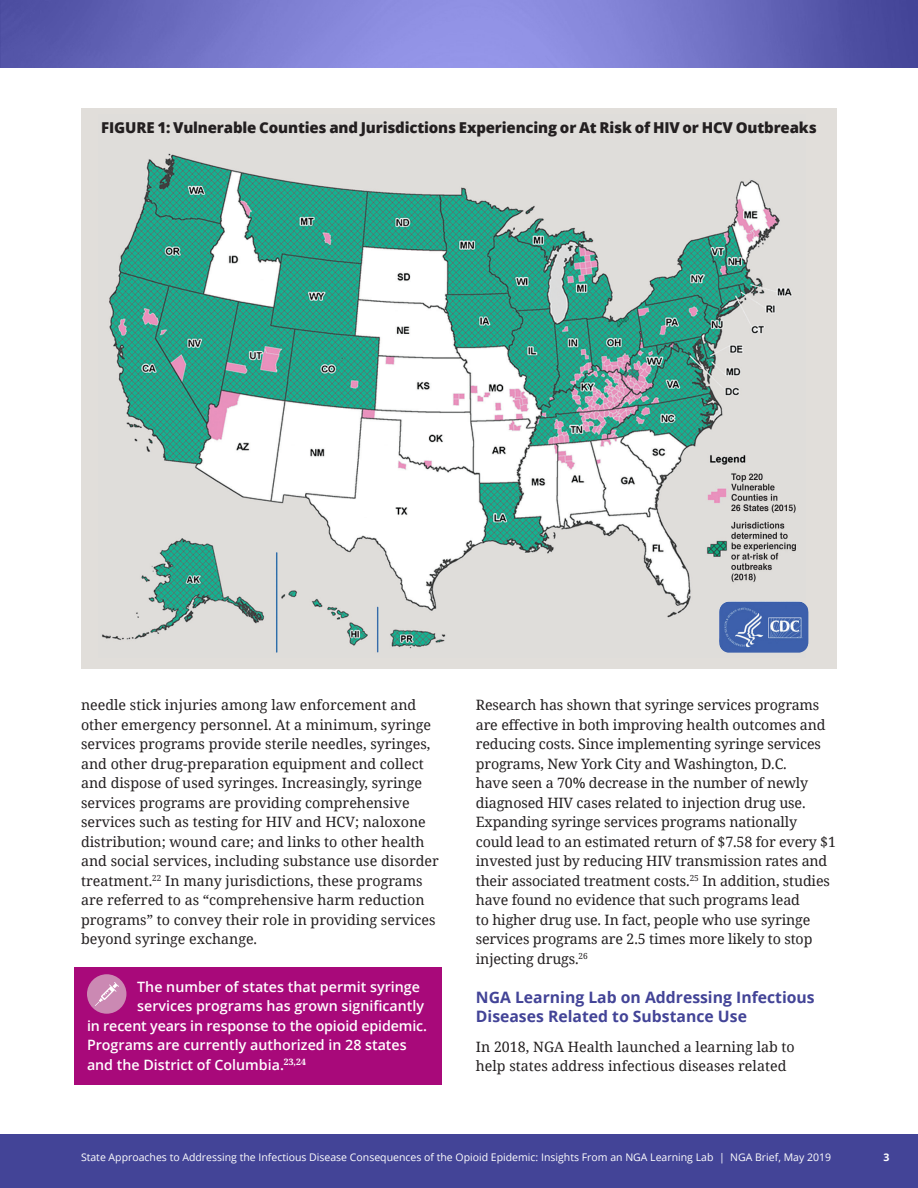
<style>
.page{position:relative;width:918px;height:1188px;background:#fff}
.page>*{position:absolute;margin:0;border:0;box-sizing:border-box;transform-origin:0 0}
.SUBHEAD_2_KY{font:700 15.75px/19.5px "Open Sans";color:#434497}
.t1{font:800 15px "Open Sans";letter-spacing:-.01em;color:#231f20}
.BODY_1{font:14.25px/19.5px "Noto Serif";color:#231f20}
.CALL_OUT_BOX_TEXT_1{font:600 14.25px "Open Sans";color:#fff}
.t2{font:10.5px "Open Sans";color:#fff}
.t3{font:700 10.5px "Open Sans";color:#fff}
</style>
<div class="page">
<div style="left:0;top:1134px;width:918px;height:54px;background:#434497"></div>
<div style="left:74px;top:967px;width:368px;height:118px;background:#a8097a"></div>
<div style="left:87px;top:974px;width:39px;height:40px;background:#cb89b3;border-radius:50%"></div>
<svg style="left:95px;top:982px;width:24px;height:24px"></svg>
<img style="left:0;top:0;width:918px;height:68px">
<div style="left:81px;top:108px;width:756px;height:560px;background:#e1deda"></div>
<img style="left:102px;top:153px;width:694px;height:500px">
<img style="left:719px;top:601px;width:90px;height:52px">
<p class="t1" style="left:101px;top:116px;width:717px">FIGURE 1: Vulnerable Counties and Jurisdictions Experiencing or At Risk of HIV or HCV Outbreaks</p>
<p class="BODY_1" style="left:81px;top:695px;width:359px">needle stick injuries among law enforcement and other emergency personnel. At a minimum, syringe services programs provide sterile needles, syringes, and other drug-preparation equipment and collect and dispose of used syringes. Increasingly, syringe services programs are providing comprehensive services such as testing for HIV and HCV; naloxone distribution; wound care; and links to other health and social services, including substance use disorder treatment.<sup>22</sup> In many jurisdictions, these programs are referred to as “comprehensive harm reduction programs” to convey their role in providing services beyond syringe exchange.</p>
<p class="CALL_OUT_BOX_TEXT_1" style="left:137px;top:977px;width:284px">The number of states that permit syringe</p>
<p class="CALL_OUT_BOX_TEXT_1" style="left:137px;top:996px;width:288px">services programs has grown significantly</p>
<p class="CALL_OUT_BOX_TEXT_1" style="left:87px;top:1016px;width:342px">in recent years in response to the opioid epidemic.</p>
<p class="CALL_OUT_BOX_TEXT_1" style="left:87px;top:1035px;width:321px">Programs are currently authorized in 28 states</p>
<p class="CALL_OUT_BOX_TEXT_1" style="left:87px;top:1055px;width:221px">and the District of Columbia.<sup>23,24</sup></p>
<p class="BODY_1" style="left:476px;top:695px;width:362px">Research has shown that syringe services programs are effective in both improving health outcomes and reducing costs. Since implementing syringe services programs, New York City and Washington, D.C.<br>have seen a 70% decrease in the number of newly diagnosed HIV cases related to injection drug use.<br>Expanding syringe services programs nationally could lead to an estimated return of $7.58 for every $1 invested just by reducing HIV transmission rates and their associated treatment costs.<sup>25</sup> In addition, studies have found no evidence that such programs lead<br>to higher drug use. In fact, people who use syringe services programs are 2.5 times more likely to stop injecting drugs.<sup>26</sup></p>
<p class="SUBHEAD_2_KY" style="left:476px;top:987px;width:340px">NGA Learning Lab on Addressing Infectious<br>Diseases Related to Substance Use</p>
<p class="BODY_1" style="left:476px;top:1036px;width:320px">In 2018, NGA Health launched a learning lab to help states address infectious diseases related</p>
<p class="t2" style="left:81px;top:1150px;width:752px">State Approaches to Addressing the Infectious Disease Consequences of the Opioid Epidemic: Insights From an NGA Learning Lab | NGA Brief, May 2019</p>
<p class="t3" style="left:884px;top:1150px;width:7px">3</p>
</div>
